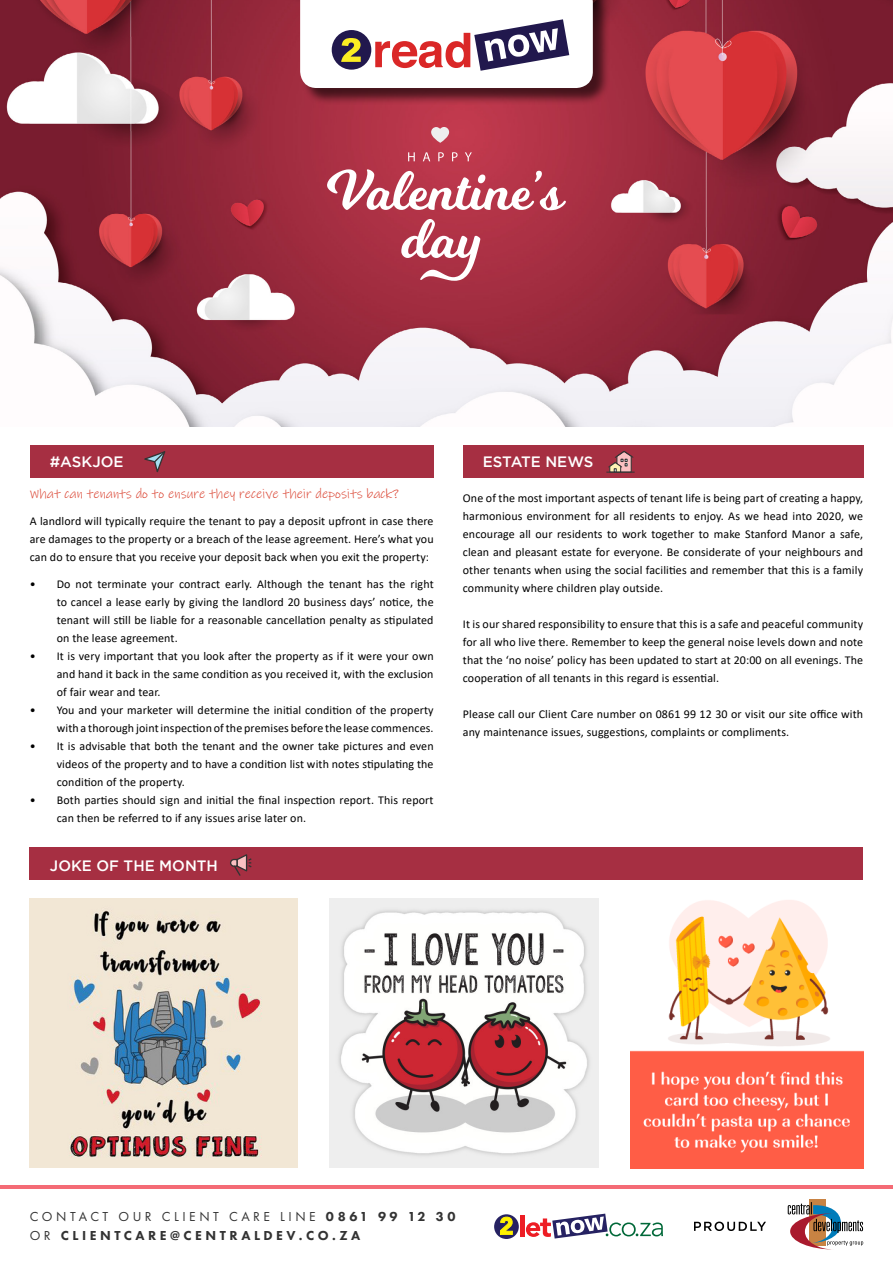
<style>
.page{position:relative;width:893px;height:1263px;background:#fff}
.page>*{position:absolute;margin:0;border:0;box-sizing:border-box;transform-origin:0 0}
.t1{font:500 15px "Gotham";color:#fff}
.t2{font:13.5px "Ink Free";color:#da4331}
.t3{font:13.5px "Futura PT";letter-spacing:.26em;color:#333}
.t4{font:800 13.5px "Futura PT";letter-spacing:.26em;color:#333}
.t5{font:12px/18px "Calibri";letter-spacing:.01em;color:#000;text-align:justify}
.s1{font-weight:800}
.s2{font-weight:400}
</style>
<div class="page">
<div style="left:494px;top:1214px;width:25px;height:25px;background:#262262;border-radius:50%"></div>
<svg style="left:499px;top:1216px;width:14px;height:19px"></svg>
<div style="left:520px;top:1215px;width:5px;height:21px;background:#ed1d24"></div>
<svg style="left:526px;top:1213px;width:137px;height:25px"></svg>
<div style="left:809px;top:1199px;width:17px;height:47px;background:#c88343"></div>
<svg style="left:788px;top:1202px;width:75px;height:47px"></svg>
<svg style="left:694px;top:1221px;width:72px;height:10px"></svg>
<img style="left:1px;top:0;width:892px;height:427px">
<div style="left:30px;top:445px;width:404px;height:33px;background:#a62f42"></div>
<svg style="left:144px;top:451px;width:22px;height:22px"></svg>
<div style="left:30px;top:847px;width:833px;height:33px;background:#a62f42"></div>
<hr style="left:0;top:1185px;width:893px;height:3px;background:#f46b75">
<svg style="left:230px;top:854px;width:22px;height:22px"></svg>
<img style="left:330px;top:899px;width:268px;height:268px">
<div style="left:30px;top:899px;width:268px;height:269px;background:#f2e7d5"></div>
<img style="left:70px;top:910px;width:192px;height:247px">
<div style="left:463px;top:445px;width:400px;height:33px;background:#a62f42"></div>
<svg style="left:606px;top:451px;width:29px;height:22px"></svg>
<img style="left:630px;top:900px;width:233px;height:268px">
<svg style="left:431px;top:127px;width:18px;height:16px"></svg>
<svg style="left:327px;top:169px;width:239px;height:41px"></svg>
<svg style="left:401px;top:219px;width:79px;height:62px"></svg>
<svg style="left:408px;top:152px;width:7px;height:9px"></svg>
<svg style="left:423px;top:152px;width:7px;height:9px"></svg>
<svg style="left:438px;top:152px;width:6px;height:9px"></svg>
<svg style="left:452px;top:152px;width:6px;height:9px"></svg>
<svg style="left:465px;top:152px;width:7px;height:9px"></svg>
<div style="left:301px;top:0;width:309px;height:105px;background:#000;opacity:.6"></div>
<svg style="left:300px;top:0;width:293px;height:88px"></svg>
<p class="t1" style="left:50px;top:453px;width:75px">#ASKJOE</p>
<p class="t2" style="left:30px;top:486px;width:371px">What can tenants do to ensure they receive their deposits back?</p>
<p class="t5" style="left:30px;top:511px;width:405px">A landlord will typically require the tenant to pay a deposit upfront in case there are damages to the property or a breach of the lease agreement. Here’s what you can do to ensure that you receive your deposit back when you exit the property:</p>
<p class="t5" style="left:57px;top:574px;width:378px;text-indent:-27px">• Do not terminate your contract early. Although the tenant has the right to cancel a lease early by giving the landlord 20 business days’ notice, the tenant will still be liable for a reasonable cancellation penalty as stipulated on the lease agreement.</p>
<p class="t5" style="left:57px;top:646px;width:378px;text-indent:-27px">• It is very important that you look after the property as if it were your own and hand it back in the same condition as you received it, with the exclusion of fair wear and tear.</p>
<p class="t5" style="left:30px;top:700px;width:405px;text-align:right">• You and your marketer will determine the initial condition of the property with a thorough joint inspection of the premises before the lease commences.</p>
<p class="t5" style="left:57px;top:736px;width:378px;text-indent:-27px">• It is advisable that both the tenant and the owner take pictures and even videos of the property and to have a condition list with notes stipulating the condition of the property.</p>
<p class="t5" style="left:57px;top:790px;width:378px;text-indent:-27px">• Both parties should sign and initial the final inspection report. This report can then be referred to if any issues arise later on.</p>
<p class="t1" style="left:50px;top:857px;width:170px">JOKE OF THE MONTH</p>
<p class="t1" style="left:483px;top:453px;width:112px">ESTATE NEWS</p>
<p class="t5" style="left:463px;top:489px;width:402px">One of the most important aspects of tenant life is being part of creating a happy, harmonious environment for all residents to enjoy. As we head into 2020, we encourage all our residents to work together to make Stanford Manor a safe, clean and pleasant estate for everyone. Be considerate of your neighbours and other tenants when using the social facilities and remember that this is a family community where children play outside.</p>
<p class="t5" style="left:463px;top:615px;width:402px">It is our shared responsibility to ensure that this is a safe and peaceful community for all who live there. Remember to keep the general noise levels down and note that the ‘no noise’ policy has been updated to start at 20:00 on all evenings. The cooperation of all tenants in this regard is essential.</p>
<p class="t5" style="left:463px;top:705px;width:402px">Please call our Client Care number on 0861 99 12 30 or visit our site office with any maintenance issues, suggestions, complaints or compliments.</p>
<p class="t3" style="left:30px;top:1208px;width:427px">CONTACT OUR CLIENT CARE LINE <span class="s1">0861 99 12 30</span></p>
<p class="t4" style="left:30px;top:1227px;width:332px"><span class="s2">OR</span> CLIENTCARE@CENTRALDEV.CO.ZA</p>
</div>
